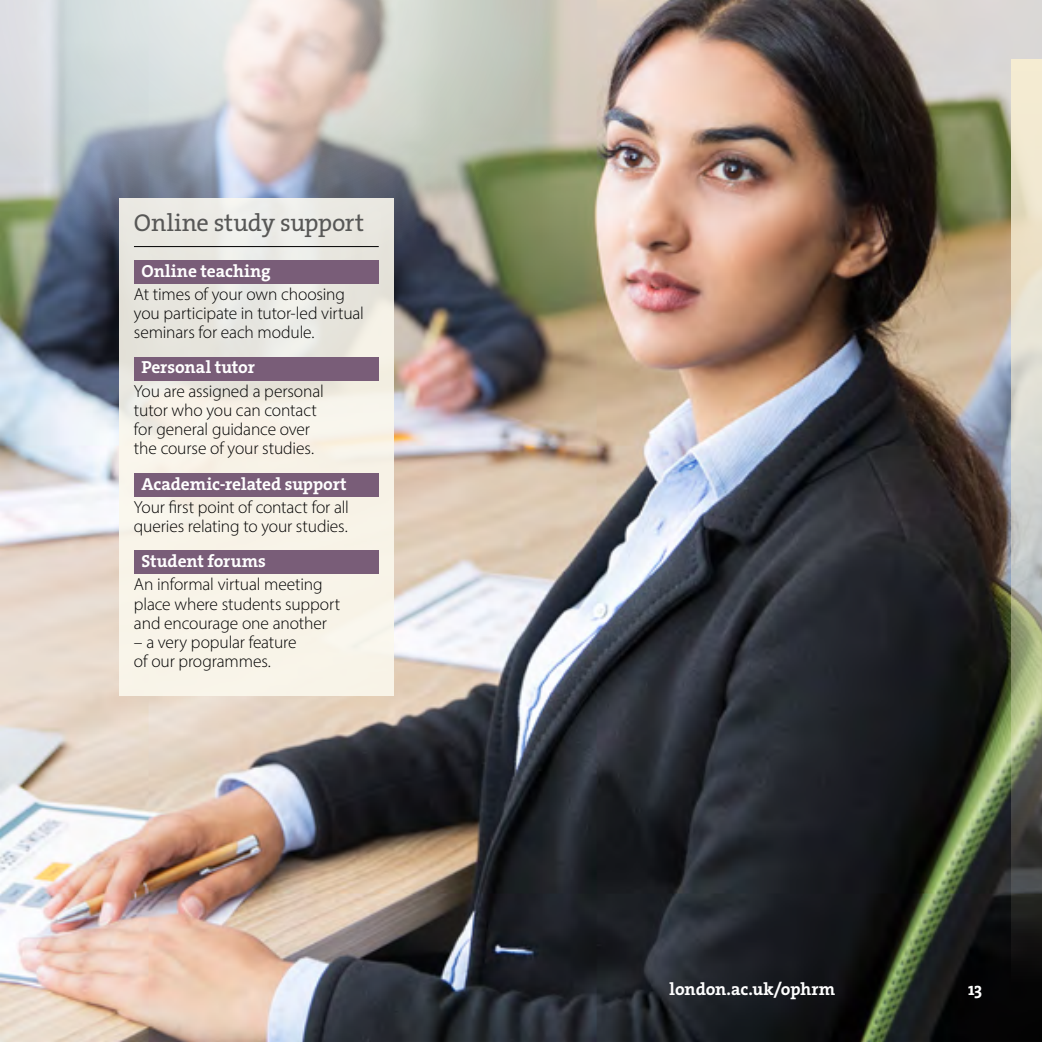
<style>
.page{position:relative;width:1042px;height:1042px;background:#fff}
.page>*{position:absolute;margin:0;border:0;box-sizing:border-box;transform-origin:0 0}
.P__subhead{font:24.5px "The Serif HP5 Plain";letter-spacing:-.01em;color:#575756}
.P__body_copy{font:300 17.5px/19.2px "Myriad Pro";letter-spacing:-.01em;color:#000}
.Shaded__header{font:17.5px "The Serif HP7 Bld";letter-spacing:-.005em;color:#fff}
</style>
<div class="page">
<img style="left:0;top:0;width:1042px;height:1042px">
<div style="left:119px;top:198px;width:275px;height:497px;background:linear-gradient(to right,#f1ede4,#f3efe5)"></div>
<img style="left:0;top:0;width:676px;height:278px">
<svg style="left:1011px;top:60px;width:31px;height:922px;background:#abab9a"></svg>
<hr style="left:134px;top:246px;width:245px;height:1px;background:#000">
<div style="left:134px;top:260px;width:245px;height:24px;background:#795d78"></div>
<div style="left:134px;top:357px;width:245px;height:23px;background:#795d78"></div>
<div style="left:134px;top:473px;width:245px;height:23px;background:#795d78"></div>
<div style="left:134px;top:551px;width:245px;height:23px;background:#795d78"></div>
<h2 class="P__subhead" style="left:134px;top:207px;width:232px">Online study support</h2>
<h2 class="Shaded__header" style="left:141px;top:259px;width:131px">Online teaching</h2>
<p class="P__body_copy" style="left:134px;top:284px;width:231px">At times of your own choosing you participate in tutor-led virtual seminars for each module.</p>
<h2 class="Shaded__header" style="left:141px;top:356px;width:115px">Personal tutor</h2>
<p class="P__body_copy" style="left:134px;top:381px;width:191px">You are assigned a personal tutor who you can contact for general guidance over the course of your studies.</p>
<h2 class="Shaded__header" style="left:141px;top:472px;width:207px">Academic-related support</h2>
<p class="P__body_copy" style="left:134px;top:497px;width:217px">Your first point of contact for all queries relating to your studies.</p>
<h2 class="Shaded__header" style="left:141px;top:550px;width:126px">Student forums</h2>
<p class="P__body_copy" style="left:134px;top:575px;width:208px">An informal virtual meeting place where students support and encourage one another</p>
<p class="P__body_copy" style="left:134px;top:632px;width:164px">– a very popular feature of our programmes.</p>
<p class="Shaded__header" style="left:669px;top:978px;width:167px">london.ac.uk/ophrm</p>
<p class="Shaded__header" style="left:968px;top:978px;width:16px">13</p>
</div>
